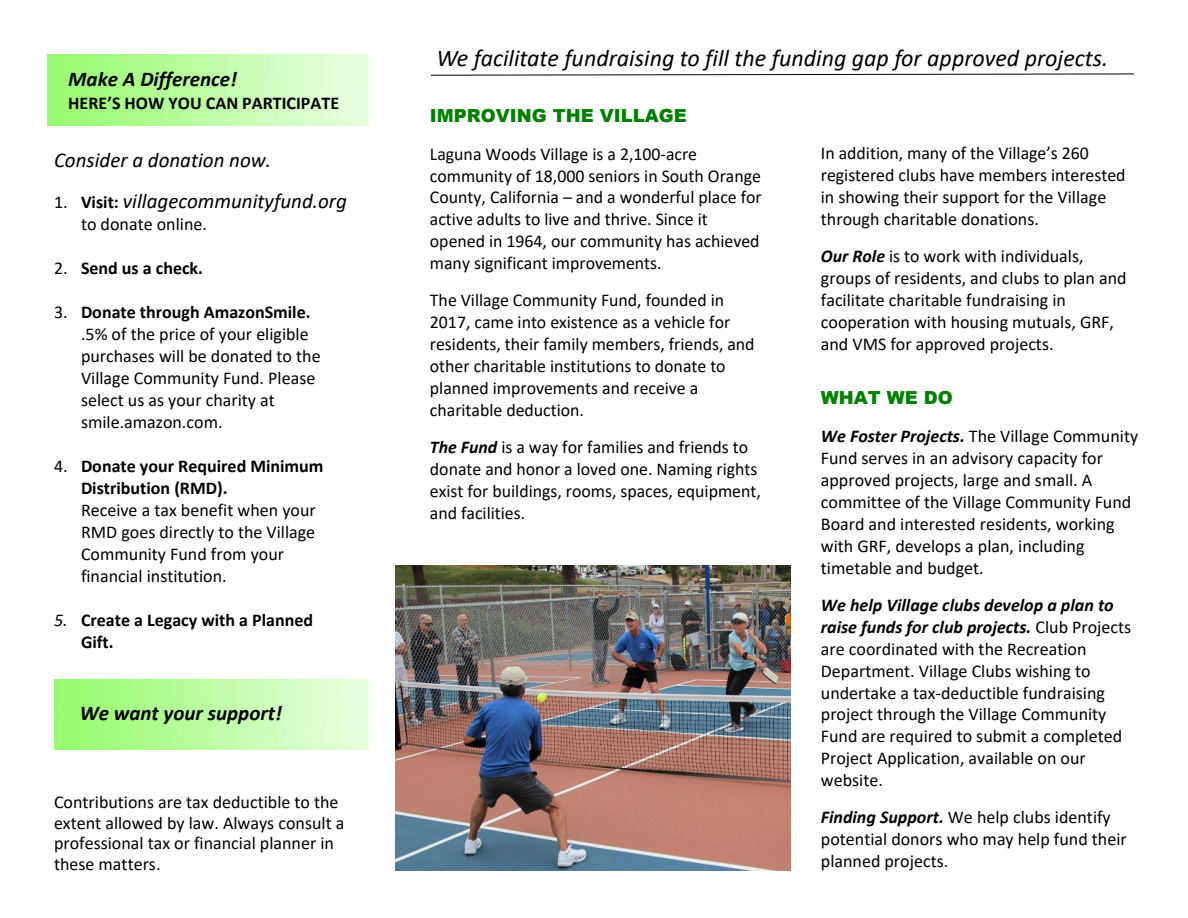
<style>
.page{position:relative;width:1188px;height:918px;background:#fff}
.page>*{position:absolute;margin:0;border:0;box-sizing:border-box;transform-origin:0 0}
.t1{font:italic 24px "Calibri";color:#000}
.t2{font:italic 21px "Calibri";color:#000}
.t3{font:italic 700 21px "Calibri";color:#000}
.t4{font:18px/22px "Calibri";color:#000}
.t5{font:700 18px/22px "Calibri";color:#000}
.t6{font:900 18px "Arial";color:#008000}
.s1{font-style:normal;font-size:18px}
.s2{font-weight:700;font-style:normal;font-size:18px}
.s3{font-weight:400}
.s4{font-weight:700}
.s5{font-weight:400;font-style:italic}
.s6{font-style:italic}
.s7{font-weight:700;font-style:italic}
</style>
<div class="page">
<svg style="left:430px;top:73px;width:704px;height:3px"></svg>
<img style="left:396px;top:565px;width:394px;height:306px">
<p class="t3" style="left:68px;top:70px;width:170px">Make A Difference!</p>
<p class="t5" style="left:68px;top:93px;width:272px">HERE’S HOW YOU CAN PARTICIPATE</p>
<p class="t2" style="left:54px;top:151px;width:219px">Consider a donation now.</p>
<p class="t2" style="left:54px;top:192px;width:294px"><span class="s1">1.</span> <span class="s2">Visit:</span> villagecommunityfund.org</p>
<p class="t4" style="left:81px;top:215px;width:127px">to donate online.</p>
<p class="t5" style="left:54px;top:259px;width:151px"><span class="s3">2.</span> Send us a check.</p>
<p class="t4" style="left:81px;top:303px;width:241px;text-indent:-27px">3. <span class="s4">Donate through AmazonSmile. </span>.5% of the price of your eligible purchases will be donated to the<br>Village Community Fund. Please select us as your charity at smile.amazon.com.</p>
<p class="t5" style="left:81px;top:457px;width:244px;text-indent:-27px"><span class="s3">4.</span> Donate your Required Minimum<br>Distribution (RMD).</p>
<p class="t4" style="left:81px;top:501px;width:236px">Receive a tax benefit when your<br>RMD goes directly to the Village<br>Community Fund from your financial institution.</p>
<p class="t5" style="left:81px;top:611px;width:234px;text-indent:-27px"><span class="s5">5.</span> Create a Legacy with a Planned<br>Gift.</p>
<p class="t3" style="left:80px;top:704px;width:204px">We want your support!</p>
<p class="t4" style="left:54px;top:794px;width:292px;line-height:20.4px">Contributions are tax deductible to the extent allowed by law. Always consult a professional tax or financial planner in these matters.</p>
<h1 class="t1" style="left:436px;top:48px;width:673px">We facilitate fundraising to fill the funding gap for approved projects.</h1>
<p class="t6" style="left:430px;top:109px;width:258px">IMPROVING THE VILLAGE</p>
<p class="t4" style="left:430px;top:144px;width:333px">Laguna Woods Village is a 2,100-acre community of 18,000 seniors in South Orange County, California <span class="s6">–</span> and a wonderful place for active adults to live and thrive. Since it opened in 1964, our community has achieved many significant improvements.</p>
<p class="t4" style="left:430px;top:291px;width:326px">The Village Community Fund, founded in 2017, came into existence as a vehicle for residents, their family members, friends, and other charitable institutions to donate to planned improvements and receive a charitable deduction.</p>
<p class="t4" style="left:430px;top:438px;width:332px"><span class="s7">The Fund</span> is a way for families and friends to donate and honor a loved one. Naming rights exist for buildings, rooms, spaces, equipment, and facilities.</p>
<p class="t4" style="left:821px;top:144px;width:306px">In addition, many of the Village’s 260 registered clubs have members interested in showing their support for the Village through charitable donations.</p>
<p class="t4" style="left:821px;top:247px;width:307px"><span class="s7">Our Role</span> is to work with individuals, groups of residents, and clubs to plan and facilitate charitable fundraising in cooperation with housing mutuals, GRF, and VMS for approved projects.</p>
<p class="t6" style="left:821px;top:391px;width:134px">WHAT WE DO</p>
<p class="t4" style="left:821px;top:426px;width:319px"><span class="s7">We Foster Projects.</span> The Village Community Fund serves in an advisory capacity for approved projects, large and small. A committee of the Village Community Fund Board and interested residents, working with GRF, develops a plan, including timetable and budget.</p>
<p class="t4" style="left:821px;top:595px;width:312px"><span class="s7">We help Village clubs develop a plan to raise funds for club projects.</span> Club Projects are coordinated with the Recreation Department. Village Clubs wishing to undertake a tax-deductible fundraising project through the Village Community Fund are required to submit a completed Project Application, available on our website.</p>
<p class="t4" style="left:821px;top:808px;width:307px"><span class="s7">Finding Support.</span> We help clubs identify potential donors who may help fund their planned projects.</p>
</div>
